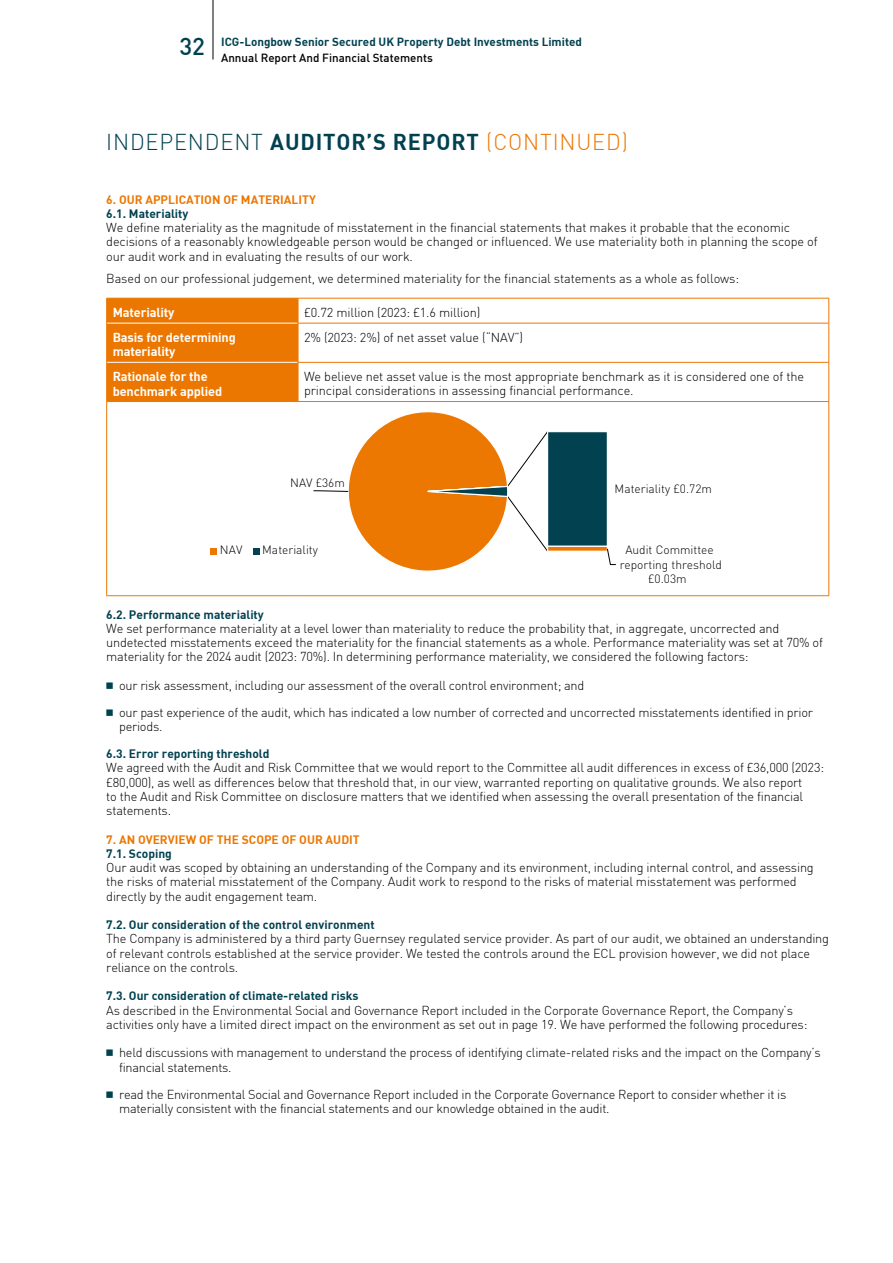
<style>
.page{position:relative;width:893px;height:1263px;background:#fff}
.page>*{position:absolute;margin:0;border:0;box-sizing:border-box;transform-origin:0 0}
.MainheadLevel1{font:700 22.5px "DIN2";letter-spacing:.04em;color:#004150}
.Body_Text{font:300 12.75px/14.2px "DIN2";letter-spacing:-.015em;color:#000}
.Body_Text-2{font:700 12.75px/14.2px "DIN2";letter-spacing:-.01em;color:#fff}
.Body_Text_Header_level_2{font:700 12px "DIN2";color:#004150}
.t1{font:300 12px/14.7px "DIN2";color:#000;text-align:center}
.Body_Text_Header_level_1{font:700 12px "DIN2";color:#ec7700}
.t2{font:700 11.7px/16.5px "DIN2";color:#004150}
.s1{font-weight:500;font-size:24px}
.s2{font-weight:500;color:#000}
.s3{font-weight:300}
.s4{font-weight:300;color:#ec7700}
.s5{font-family:"Universal Newswith Comm Pi";font-weight:400;color:#004150}
</style>
<div class="page">
<hr style="left:213px;top:0;width:1px;height:60px;background:#000">
<hr style="left:106px;top:402px;width:1px;height:193px;background:#ec7700">
<hr style="left:298px;top:298px;width:531px;height:1px;background:#ec7700">
<div style="left:106px;top:298px;width:193px;height:103px;background:#ec7700"></div>
<svg style="left:828px;top:299px;width:1px;height:24px"></svg>
<hr style="left:298px;top:323px;width:531px;height:1px;background:#ec7700">
<hr style="left:298px;top:323px;width:1px;height:39px;background:#ec7700">
<hr style="left:828px;top:323px;width:1px;height:39px;background:#ec7700">
<hr style="left:298px;top:362px;width:531px;height:1px;background:#ec7700">
<hr style="left:298px;top:363px;width:1px;height:38px;background:#ec7700">
<hr style="left:828px;top:363px;width:1px;height:38px;background:#ec7700">
<hr style="left:298px;top:401px;width:531px;height:1px;background:#ec7700">
<hr style="left:828px;top:402px;width:1px;height:193px;background:#ec7700">
<hr style="left:106px;top:401px;width:192px;height:1px;background:#ec7700">
<hr style="left:106px;top:595px;width:192px;height:1px;background:#ec7700">
<hr style="left:298px;top:595px;width:531px;height:1px;background:#ec7700">
<svg style="left:313px;top:411px;width:303px;height:160px"></svg>
<div style="left:210px;top:548px;width:7px;height:6px;background:#ec7802"></div>
<svg style="left:253px;top:548px;width:6px;height:6px"></svg>
<p class="t2" style="left:221px;top:33px;width:362px;text-indent:-42px"><span class="s1">32</span> ICG-Longbow Senior Secured UK Property Debt Investments Limited<br><span class="s2">Annual Report And Financial Statements</span></p>
<h1 class="MainheadLevel1" style="left:106px;top:128px;width:523px"><span class="s3">INDEPENDENT</span> AUDITOR’S REPORT <span class="s4">(CONTINUED)</span></h1>
<p class="Body_Text_Header_level_1" style="left:106px;top:191px;width:211px">6. OUR APPLICATION OF MATERIALITY</p>
<p class="Body_Text_Header_level_2" style="left:106px;top:206px;width:84px">6.1. Materiality</p>
<p class="Body_Text" style="left:106px;top:220px;width:713px">We define materiality as the magnitude of misstatement in the financial statements that makes it probable that the economic decisions of a reasonably knowledgeable person would be changed or influenced. We use materiality both in planning the scope of our audit work and in evaluating the results of our work.</p>
<p class="Body_Text" style="left:106px;top:271px;width:634px">Based on our professional judgement, we determined materiality for the financial statements as a whole as follows:</p>
<p class="Body_Text-2" style="left:113px;top:305px;width:63px">Materiality</p>
<p class="Body_Text" style="left:304px;top:305px;width:178px">£0.72 million (2023: £1.6 million)</p>
<p class="Body_Text-2" style="left:113px;top:330px;width:125px">Basis for determining materiality</p>
<p class="Body_Text" style="left:304px;top:330px;width:221px">2% (2023: 2%) of net asset value (“NAV”)</p>
<p class="Body_Text-2" style="left:113px;top:369px;width:111px">Rationale for the benchmark applied</p>
<p class="Body_Text" style="left:304px;top:369px;width:502px">We believe net asset value is the most appropriate benchmark as it is considered one of the principal considerations in assessing financial performance.</p>
<p class="t1" style="left:290px;top:476px;width:56px">NAV £36m</p>
<p class="t1" style="left:615px;top:481px;width:99px">Materiality £0.72m</p>
<p class="t1" style="left:220px;top:543px;width:24px">NAV</p>
<p class="t1" style="left:262px;top:543px;width:57px">Materiality</p>
<p class="t1" style="left:620px;top:542px;width:104px">Audit Committee reporting threshold £0.03m</p>
<p class="Body_Text_Header_level_2" style="left:106px;top:606px;width:159px">6.2. Performance materiality</p>
<p class="Body_Text" style="left:106px;top:621px;width:718px">We set performance materiality at a level lower than materiality to reduce the probability that, in aggregate, uncorrected and undetected misstatements exceed the materiality for the financial statements as a whole. Performance materiality was set at 70% of materiality for the 2024 audit (2023: 70%). In determining performance materiality, we considered the following factors:</p>
<p class="Body_Text" style="left:106px;top:678px;width:479px"><span class="s5">O</span> our risk assessment, including our assessment of the overall control environment; and</p>
<p class="Body_Text" style="left:119px;top:705px;width:695px;text-indent:-13px"><span class="s5">O</span> our past experience of the audit, which has indicated a low number of corrected and uncorrected misstatements identified in prior periods.</p>
<p class="Body_Text_Header_level_2" style="left:106px;top:746px;width:165px">6.3. Error reporting threshold</p>
<p class="Body_Text" style="left:106px;top:760px;width:719px">We agreed with the Audit and Risk Committee that we would report to the Committee all audit differences in excess of £36,000 (2023: £80,000), as well as differences below that threshold that, in our view, warranted reporting on qualitative grounds. We also report<br>to the Audit and Risk Committee on disclosure matters that we identified when assessing the overall presentation of the financial statements.</p>
<p class="Body_Text_Header_level_1" style="left:106px;top:831px;width:255px">7. AN OVERVIEW OF THE SCOPE OF OUR AUDIT</p>
<p class="Body_Text_Header_level_2" style="left:106px;top:846px;width:67px">7.1. Scoping</p>
<p class="Body_Text" style="left:106px;top:860px;width:709px">Our audit was scoped by obtaining an understanding of the Company and its environment, including internal control, and assessing the risks of material misstatement of the Company. Audit work to respond to the risks of material misstatement was performed directly by the audit engagement team.</p>
<p class="Body_Text_Header_level_2" style="left:106px;top:917px;width:270px">7.2. Our consideration of the control environment</p>
<p class="Body_Text" style="left:106px;top:931px;width:724px">The Company is administered by a third party Guernsey regulated service provider. As part of our audit, we obtained an understanding of relevant controls established at the service provider. We tested the controls around the ECL provision however, we did not place reliance on the controls.</p>
<p class="Body_Text_Header_level_2" style="left:106px;top:988px;width:254px">7.3. Our consideration of climate-related risks</p>
<p class="Body_Text" style="left:106px;top:1003px;width:703px">As described in the Environmental Social and Governance Report included in the Corporate Governance Report, the Company’s activities only have a limited direct impact on the environment as set out in page 19. We have performed the following procedures:</p>
<p class="Body_Text" style="left:119px;top:1045px;width:703px;text-indent:-13px"><span class="s5">O</span> held discussions with management to understand the process of identifying climate-related risks and the impact on the Company’s financial statements.</p>
<p class="Body_Text" style="left:119px;top:1087px;width:669px;text-indent:-13px"><span class="s5">O</span> read the Environmental Social and Governance Report included in the Corporate Governance Report to consider whether it is materially consistent with the financial statements and our knowledge obtained in the audit.</p>
</div>
